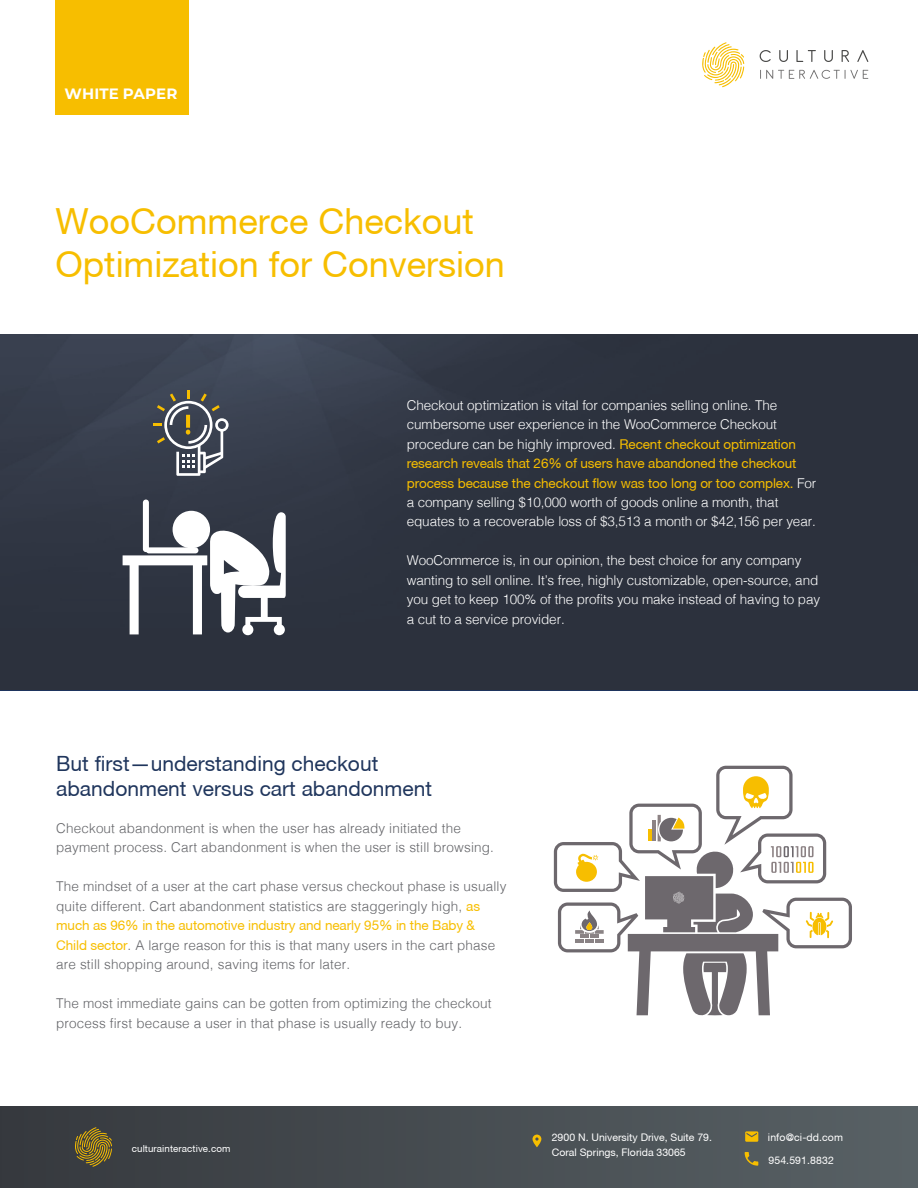
<style>
.page{position:relative;width:918px;height:1188px;background:#fff}
.page>*{position:absolute;margin:0;border:0;box-sizing:border-box;transform-origin:0 0}
.t1{font:36px/43.2px "Helvetica Neue CE";color:#f7be00}
.t2{font:21px/25.2px "Helvetica Neue CE";color:#20365d}
.t3{font:700 15px "Montserrat";letter-spacing:.01em;color:#fff}
.t4{font:300 13.5px/19.5px "Helvetica";letter-spacing:-.01em;color:#fff}
.t5{font:300 13.5px/19.5px "Helvetica";letter-spacing:.01em;color:#646569}
.t6{font:13.5px/19.5px "Helvetica Neue CE";letter-spacing:-.01em;color:#f7be00}
.t7{font:10.5px/15px "Helvetica Neue CE";color:#fff}
.t8{font:9.75px "Helvetica Neue CE";letter-spacing:.01em;color:#fff}
.s1{font-family:"Helvetica Neue CE";font-weight:400;color:#f7be00}
.s2{font-family:"Helvetica";font-weight:300;color:#fff}
</style>
<div class="page">
<div style="left:55px;top:0;width:134px;height:114px;background:#f7be00"></div>
<svg style="left:0;top:335px;width:918px;height:355px;background:#2f3441"></svg>
<svg style="left:154px;top:390px;width:75px;height:86px;background:#62666b"></svg>
<svg style="left:123px;top:500px;width:163px;height:135px"></svg>
<svg style="left:554px;top:766px;width:298px;height:250px"></svg>
<svg style="left:760px;top:50px;width:11px;height:12px"></svg>
<svg style="left:779px;top:50px;width:9px;height:12px"></svg>
<svg style="left:796px;top:50px;width:20px;height:12px"></svg>
<svg style="left:824px;top:50px;width:9px;height:12px"></svg>
<svg style="left:842px;top:50px;width:7px;height:12px"></svg>
<svg style="left:857px;top:50px;width:11px;height:12px"></svg>
<svg style="left:760px;top:70px;width:108px;height:9px"></svg>
<svg style="left:702px;top:42px;width:42px;height:45px"></svg>
<div style="left:0;top:1106px;width:918px;height:82px;background:linear-gradient(to right,#35393e,#586165)"></div>
<svg style="left:533px;top:1135px;width:8px;height:12px"></svg>
<svg style="left:745px;top:1131px;width:13px;height:11px"></svg>
<svg style="left:745px;top:1152px;width:13px;height:14px"></svg>
<svg style="left:75px;top:1127px;width:37px;height:40px"></svg>
<p class="t3" style="left:65px;top:83px;width:114px">WHITE PAPER</p>
<h1 class="t1" style="left:56px;top:200px;width:451px">WooCommerce Checkout<br>Optimization for Conversion</h1>
<p class="t4" style="left:407px;top:394px;width:391px">Checkout optimization is vital for companies selling online. The cumbersome user experience in the WooCommerce Checkout procedure can be highly improved. <span class="s1">Recent checkout optimization</span></p>
<p class="t6" style="left:407px;top:454px;width:411px">research reveals that 26% of users have abandoned the checkout process because the checkout flow was too long or too complex. <span class="s2">For</span></p>
<p class="t4" style="left:407px;top:492px;width:411px">a company selling $10,000 worth of goods online a month, that equates to a recoverable loss of $3,513 a month or $42,156 per year.</p>
<p class="t4" style="left:407px;top:550px;width:415px">WooCommerce is, in our opinion, the best choice for any company wanting to sell online. It’s free, highly customizable, open-source, and you get to keep 100% of the profits you make instead of having to pay a cut to a service provider.</p>
<h2 class="t2" style="left:56px;top:751px;width:377px">But first—understanding checkout abandonment versus cart abandonment</h2>
<p class="t5" style="left:56px;top:817px;width:439px">Checkout abandonment is when the user has already initiated the payment process. Cart abandonment is when the user is still browsing.</p>
<p class="t5" style="left:56px;top:876px;width:452px">The mindset of a user at the cart phase versus checkout phase is usually quite different. Cart abandonment statistics are staggeringly high, <span class="s1">as</span></p>
<p class="t6" style="left:56px;top:916px;width:420px">much as 96% in the automotive industry and nearly 95% in the Baby &amp;</p>
<p class="t5" style="left:56px;top:934px;width:441px"><span class="s1">Child sector</span>. A large reason for this is that many users in the cart phase are still shopping around, saving items for later.</p>
<p class="t5" style="left:56px;top:993px;width:437px">The most immediate gains can be gotten from optimizing the checkout process first because a user in that phase is usually ready to buy.</p>
<p class="t8" style="left:132px;top:1142px;width:100px">culturainteractive.com</p>
<p class="t7" style="left:552px;top:1130px;width:162px">2900 N. University Drive, Suite 79.<br>Coral Springs, Florida 33065</p>
<p class="t7" style="left:768px;top:1130px;width:77px">info@ci-dd.com</p>
<p class="t7" style="left:768px;top:1153px;width:67px">954.591.8832</p>
</div>
